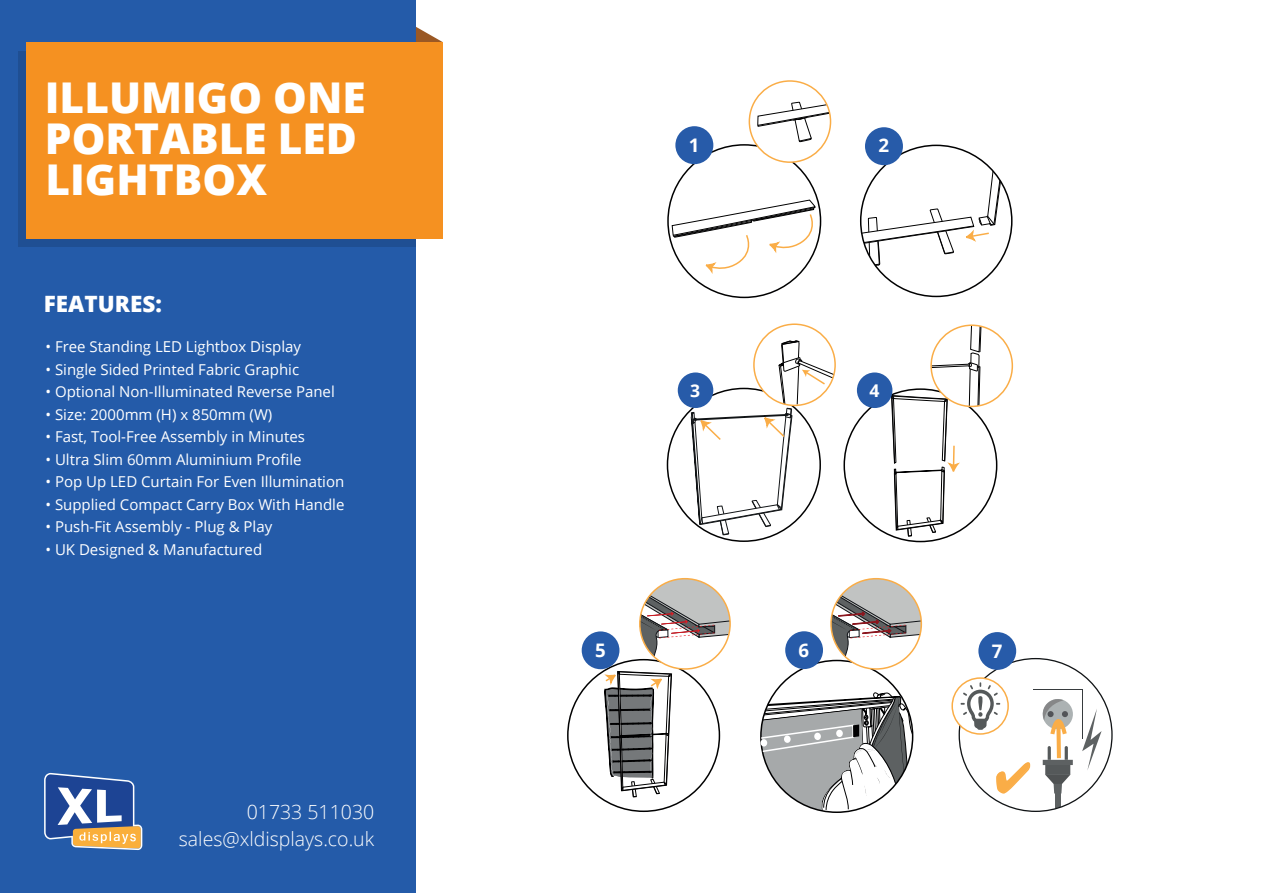
<style>
.page{position:relative;width:1263px;height:893px;background:#fff}
.page>*{position:absolute;margin:0;border:0;box-sizing:border-box;transform-origin:0 0}
.t1{font:800 42.45px/40.7px "Open Sans";color:#fff}
.t2{font:800 22.5px "Open Sans";color:#fff}
.t3{font:300 19.5px/27.5px "Open Sans";color:#fff;text-align:right}
.t4{font:700 18.75px "Open Sans";color:#fff}
.t5{font:700 18.6px "Open Sans";color:#fff}
.t6{font:700 17.55px "Open Sans";color:#fff}
.t7{font:15px "Open Sans";color:#fff}
</style>
<div class="page">
<div style="left:0;top:0;width:416px;height:893px;background:#245ba9"></div>
<svg style="left:18px;top:52px;width:398px;height:195px;background:#2f548a"></svg>
<svg style="left:416px;top:27px;width:27px;height:15px"></svg>
<div style="left:26px;top:42px;width:417px;height:196px;background:#f59121"></div>
<svg style="left:44px;top:773px;width:98px;height:77px;background:#7181a1"></svg>
<div style="left:678px;top:372px;width:35px;height:36px;background:#275ba9;border-radius:50%"></div>
<div style="left:675px;top:126px;width:38px;height:38px;background:#275ba9;border-radius:50%"></div>
<svg style="left:757px;top:93px;width:73px;height:51px"></svg>
<div style="left:749px;top:80px;width:82px;height:83px;border:2px solid #faad47;border-radius:50%"></div>
<div style="left:865px;top:127px;width:38px;height:38px;background:#275ba9;border-radius:50%"></div>
<div style="left:857px;top:372px;width:35px;height:36px;background:#275ba9;border-radius:50%"></div>
<svg style="left:671px;top:200px;width:147px;height:77px"></svg>
<svg style="left:861px;top:145px;width:151px;height:151px"></svg>
<svg style="left:691px;top:340px;width:144px;height:202px"></svg>
<svg style="left:891px;top:325px;width:99px;height:218px"></svg>
<div style="left:582px;top:631px;width:37px;height:38px;background:#275ba9;border-radius:50%"></div>
<svg style="left:1033px;top:689px;width:49px;height:1px"></svg>
<div style="left:1043px;top:699px;width:30px;height:30px;background:#acb2b3;border-radius:50%"></div>
<div style="left:1045px;top:762px;width:25px;height:13px;background:#55595a"></div>
<div style="left:1043px;top:760px;width:30px;height:5px;background:#5d6162"></div>
<svg style="left:1045px;top:775px;width:25px;height:18px"></svg>
<svg style="left:1055px;top:791px;width:5px;height:19px"></svg>
<svg style="left:1082px;top:708px;width:19px;height:62px"></svg>
<div style="left:978px;top:632px;width:38px;height:38px;background:#275ba9;border-radius:50%"></div>
<svg style="left:952px;top:678px;width:56px;height:56px"></svg>
<svg style="left:960px;top:682px;width:40px;height:48px"></svg>
<div style="left:951px;top:677px;width:58px;height:58px;border:2px solid #faad47;border-radius:50%"></div>
<svg style="left:1042px;top:699px;width:28px;height:63px"></svg>
<svg style="left:831px;top:579px;width:90px;height:90px"></svg>
<div style="left:830px;top:578px;width:92px;height:92px;border:2px solid #faad47;border-radius:50%"></div>
<div style="left:785px;top:631px;width:38px;height:38px;background:#275ba9;border-radius:50%"></div>
<svg style="left:760px;top:689px;width:153px;height:123px"></svg>
<svg style="left:601px;top:579px;width:129px;height:224px"></svg>
<svg style="left:996px;top:762px;width:35px;height:32px"></svg>
<h1 class="t1" style="left:45px;top:76px;width:322px">ILLUMIGO ONE<br>PORTABLE LED</h1>
<h1 class="t1" style="left:45px;top:157px;width:223px">LIGHTBOX</h1>
<h2 class="t2" style="left:44px;top:286px;width:120px">FEATURES:</h2>
<p class="t7" style="left:45px;top:337px;width:257px">• Free Standing LED Lightbox Display</p>
<p class="t7" style="left:45px;top:359px;width:255px">• Single Sided Printed Fabric Graphic</p>
<p class="t7" style="left:45px;top:382px;width:291px">• Optional Non-Illuminated Reverse Panel</p>
<p class="t7" style="left:45px;top:404px;width:228px">• Size: 2000mm (H) x 850mm (W)</p>
<p class="t7" style="left:45px;top:427px;width:261px">• Fast, Tool-Free Assembly in Minutes</p>
<p class="t7" style="left:45px;top:449px;width:258px">• Ultra Slim 60mm Aluminium Profile</p>
<p class="t7" style="left:45px;top:472px;width:300px">• Pop Up LED Curtain For Even Illumination</p>
<p class="t7" style="left:45px;top:494px;width:300px">• Supplied Compact Carry Box With Handle</p>
<p class="t7" style="left:45px;top:517px;width:228px">• Push-Fit Assembly - Plug &amp; Play</p>
<p class="t7" style="left:45px;top:539px;width:218px">• UK Designed &amp; Manufactured</p>
<h3 class="t3" style="left:179px;top:798px;width:197px">01733 511030 sales@xldisplays.co.uk</h3>
<p class="t4" style="left:689px;top:132px;width:12px">1</p>
<p class="t4" style="left:878px;top:132px;width:12px">2</p>
<p class="t6" style="left:690px;top:378px;width:12px">3</p>
<p class="t6" style="left:869px;top:378px;width:12px">4</p>
<p class="t5" style="left:798px;top:637px;width:12px">6</p>
<p class="t5" style="left:595px;top:638px;width:12px">5</p>
<p class="t5" style="left:992px;top:638px;width:12px">7</p>
</div>
